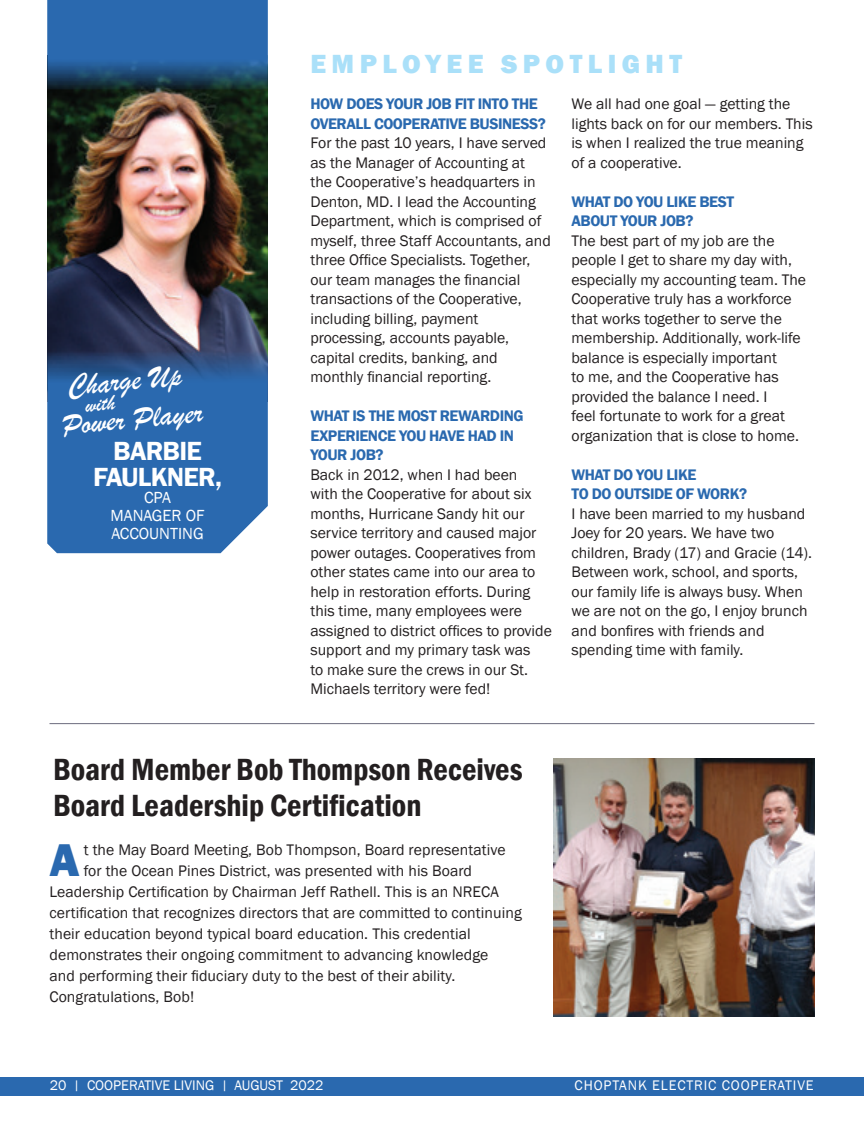
<style>
.page{position:relative;width:864px;height:1134px;background:#fff}
.page>*{position:absolute;margin:0;border:0;box-sizing:border-box;transform-origin:0 0}
.t1{font:800 47.25px "Franklin Gothic";color:#2a69af}
.Article_Title{font:600 condensed 31.5px "Franklin Gothic";color:#231f20}
.Copy{font:31.5px "Brush Script";color:#fff}
.Copy-2{font:800 27px "Franklin Gothic";letter-spacing:.2em;color:#aae0f9}
.Employee_Question{font:600 27px "Franklin Gothic";letter-spacing:-.03em;color:#fff}
.Copy-3{font:22.5px "Brush Script";color:#fff}
.Copy-4{font:16.5px "Franklin Gothic";color:#fff}
.Employee_Question-2{font:16.5px "Franklin Gothic";color:#fff}
.Employee_Question-3{font:15.75px/19.5px "Franklin Gothic";color:#231f20}
.Copy-5{font:15.75px/19.5px "Franklin Gothic";letter-spacing:.005em;color:#231f20}
.Employee_Question-4{font:600 15.75px/19.5px "Franklin Gothic";letter-spacing:-.03em;color:#2a69af}
.t2{font:14.25px "Franklin Gothic";color:#fff}
.t3{font:14.25px "Franklin Gothic";letter-spacing:.06em;color:#fff}
.s1{font-size:12.75px}
</style>
<div class="page">
<div style="left:0;top:1077px;width:864px;height:18px;background:#2a69af"></div>
<img style="left:47px;top:90px;width:221px;height:261px">
<svg style="left:47px;top:351px;width:221px;height:202px;background:#2f68aa"></svg>
<hr style="left:49px;top:723px;width:766px;height:1px;background:#7c7c8c">
<svg style="left:47px;top:0;width:221px;height:90px;background:#265e97"></svg>
<img style="left:554px;top:758px;width:261px;height:258px">
<p class="Copy" style="left:65px;top:367px;width:116px;rotate:-6deg">Charge Up</p>
<p class="Copy-3" style="left:84px;top:391px;width:31px;rotate:-6deg">with</p>
<p class="Copy" style="left:60px;top:407px;width:142px;rotate:-6deg">Power Player</p>
<p class="Employee_Question" style="left:113px;top:435px;width:90px">BARBIE</p>
<p class="Employee_Question" style="left:93px;top:460px;width:130px">FAULKNER,</p>
<p class="Employee_Question-2" style="left:144px;top:488px;width:28px">CPA</p>
<p class="Copy-4" style="left:111px;top:505px;width:96px">MANAGER OF</p>
<p class="Copy-4" style="left:111px;top:523px;width:94px">ACCOUNTING</p>
<p class="Copy-2" style="left:310px;top:46px;width:373px">EMPLOYEE SPOTLIGHT</p>
<p class="Employee_Question-4" style="left:310px;top:94px;width:237px">HOW DOES YOUR JOB FIT INTO THE<br>OVERALL COOPERATIVE BUSINESS?</p>
<p class="Copy-5" style="left:310px;top:133px;width:242px">For the past 10 years, I have served as the Manager of Accounting at<br>the Cooperative’s headquarters in Denton, MD. I lead the Accounting Department, which is comprised of myself, three Staff Accountants, and three Office Specialists. Together, our team manages the financial transactions of the Cooperative, including billing, payment processing, accounts payable, capital credits, banking, and monthly financial reporting.</p>
<p class="Employee_Question-4" style="left:310px;top:406px;width:215px">WHAT IS THE MOST REWARDING<br>EXPERIENCE YOU HAVE HAD IN<br>YOUR JOB?</p>
<p class="Employee_Question-3" style="left:310px;top:465px;width:243px">Back in 2012, when I had been<br>with the Cooperative for about six months, Hurricane Sandy hit our service territory and caused major power outages. Cooperatives from other states came into our area to help in restoration efforts. During this time, many employees were assigned to district offices to provide support and my primary task was<br>to make sure the crews in our St.<br>Michaels territory were fed!</p>
<p class="Employee_Question-3" style="left:572px;top:94px;width:243px">We all had one goal — getting the lights back on for our members. This is when I realized the true meaning of a cooperative.</p>
<p class="Employee_Question-4" style="left:572px;top:192px;width:164px">WHAT DO YOU LIKE BEST</p>
<p class="Employee_Question-4" style="left:572px;top:211px;width:123px">ABOUT YOUR JOB?</p>
<p class="Employee_Question-3" style="left:572px;top:231px;width:236px">The best part of my job are the people I get to share my day with, especially my accounting team. The<br>Cooperative truly has a workforce that works together to serve the membership. Additionally, work-life balance is especially important<br>to me, and the Cooperative has provided the balance I need. I<br>feel fortunate to work for a great organization that is close to home.</p>
<p class="Employee_Question-4" style="left:572px;top:465px;width:126px">WHAT DO YOU LIKE</p>
<p class="Employee_Question-4" style="left:572px;top:484px;width:177px">TO DO OUTSIDE OF WORK?</p>
<p class="Employee_Question-3" style="left:572px;top:504px;width:242px">I have been married to my husband<br>Joey for 20 years. We have two children, Brady (17) and Gracie (14).<br>Between work, school, and sports, our family life is always busy. When we are not on the go, I enjoy brunch and bonfires with friends and spending time with family.</p>
<p class="Article_Title" style="left:53px;top:749px;width:471px">Board Member Bob Thompson Receives</p>
<p class="Article_Title" style="left:53px;top:785px;width:370px">Board Leadership Certification</p>
<p class="t1" style="left:49px;top:829px;width:32px">A</p>
<p class="Copy-5" style="left:84px;top:840px;width:423px">t the May Board Meeting, Bob Thompson, Board representative</p>
<p class="Copy-5" style="left:84px;top:861px;width:390px">for the Ocean Pines District, was presented with his Board</p>
<p class="Copy-5" style="left:49px;top:882px;width:451px">Leadership Certification by Chairman Jeff Rathell. This is an NRECA</p>
<p class="Copy-5" style="left:49px;top:903px;width:474px">certification that recognizes directors that are committed to continuing</p>
<p class="Copy-5" style="left:49px;top:924px;width:423px">their education beyond typical board education. This credential</p>
<p class="Copy-5" style="left:49px;top:945px;width:440px">demonstrates their ongoing commitment to advancing knowledge</p>
<p class="Copy-5" style="left:49px;top:966px;width:408px">and performing their fiduciary duty to the best of their ability.</p>
<p class="Copy-5" style="left:49px;top:987px;width:146px">Congratulations, Bob!</p>
<p class="t2" style="left:50px;top:1077px;width:275px">20 <span class="s1">|</span> COOPERATIVE LIVING <span class="s1">|</span> AUGUST 2022</p>
<p class="t3" style="left:575px;top:1077px;width:241px">CHOPTANK ELECTRIC COOPERATIVE</p>
</div>
